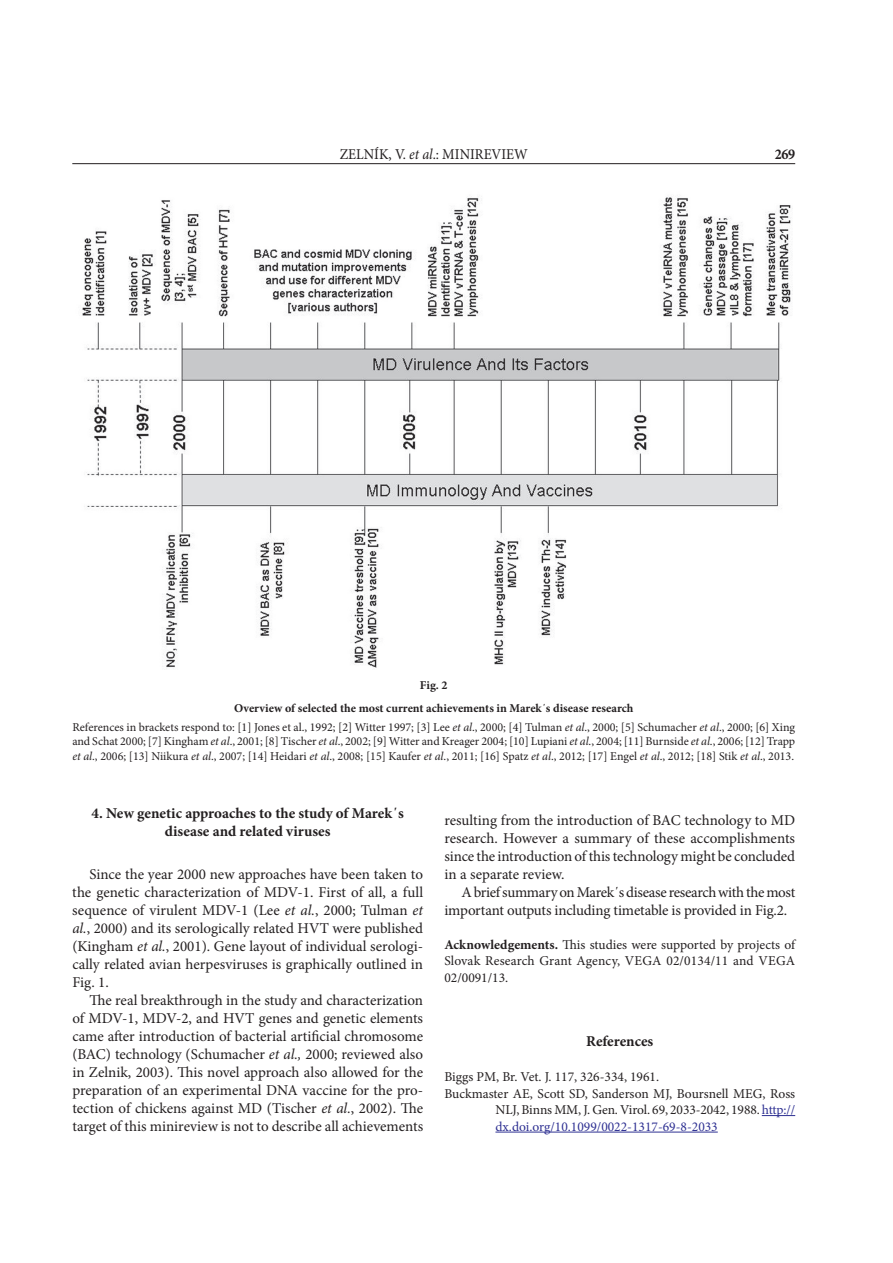
<style>
.page{position:relative;width:893px;height:1263px;background:#fff}
.page>*{position:absolute;margin:0;border:0;box-sizing:border-box;transform-origin:0 0}
.t1{font:15px/18px "Minion Pro";letter-spacing:-.01em;color:#231f20;text-align:justify}
.t2{font:700 15px/18px "Minion Pro";color:#231f20;text-align:center}
.t3{font:15px "Minion Pro";letter-spacing:-.01em;color:#231f20;scale:.94 1}
.t4{font:700 15px "Minion Pro";color:#231f20;scale:.94 1}
.t5{font:13.5px/16.5px "Minion Pro";color:#231f20;text-align:justify}
.t6{font:13.5px "Minion Pro";color:#2e3092}
.t7{font:12px/14.4px "Minion Pro";color:#231f20;text-align:justify}
.t8{font:700 12px/23px "Minion Pro";color:#231f20;text-align:center}
.s1{font-style:italic}
.s2{font-weight:400}
.s3{font-weight:700}
.s4{color:#2e3092}
</style>
<div class="page">
<hr style="left:72px;top:163px;width:723px;height:1px;background:#231f20">
<img style="left:82px;top:196px;width:709px;height:472px">
<hr style="left:762px;top:1115px;width:33px;height:1px;background:#2e3092">
<hr style="left:495px;top:1132px;width:223px;height:1px;background:#2e3092">
<p class="t3" style="left:340px;top:144px;width:202px">ZELNÍK, V. <span class="s1">et al</span>.: MINIREVIEW</p>
<p class="t4" style="left:775px;top:144px;width:23px">269</p>
<p class="t8" style="left:234px;top:674px;width:401px">Fig. 2<br>Overview of selected the most current achievements in Marek<span class="s2">΄</span>s disease research</p>
<p class="t7" style="left:72px;top:720px;width:724px">References in brackets respond to: [1] Jones et al., 1992; [2] Witter 1997; [3] Lee <span class="s1">et al</span>., 2000; [4] Tulman <span class="s1">et al</span>., 2000; [5] Schumacher <span class="s1">et al</span>., 2000; [6] Xing and Schat 2000; [7] Kingham <span class="s1">et al</span>., 2001; [8] Tischer <span class="s1">et al</span>., 2002; [9] Witter and Kreager 2004; [10] Lupiani <span class="s1">et al</span>., 2004; [11] Burnside <span class="s1">et al</span>., 2006; [12] Trapp <span class="s1">et al</span>., 2006; [13] Niikura <span class="s1">et al</span>., 2007; [14] Heidari <span class="s1">et al</span>., 2008; [15] Kaufer <span class="s1">et al</span>., 2011; [16] Spatz <span class="s1">et al</span>., 2012; [17] Engel <span class="s1">et al</span>., 2012; [18] Stik <span class="s1">et al</span>., 2013.</p>
<p class="t2" style="left:92px;top:804px;width:314px">4. New genetic approaches to the study of Marek΄s disease and related viruses</p>
<p class="t1" style="left:72px;top:865px;width:352px;text-indent:17px">Since the year 2000 new approaches have been taken to the genetic characterization of MDV-1. First of all, a full sequence of virulent MDV-1 (Lee <span class="s1">et al.</span>, 2000; Tulman <span class="s1">et al.</span>, 2000) and its serologically related HVT were published (Kingham <span class="s1">et al.</span>, 2001). Gene layout of individual serologi&shy;cally related avian herpesviruses is graphically outlined in Fig. 1.</p>
<p class="t1" style="left:72px;top:991px;width:352px;text-indent:17px">The real breakthrough in the study and characterization of MDV-1, MDV-2, and HVT genes and genetic elements came after introduction of bacterial artificial chromosome (BAC) technology (Schumacher <span class="s1">et al.,</span> 2000; reviewed also in Zelnik, 2003). This novel approach also allowed for the preparation of an experimental DNA vaccine for the pro&shy;tection of chickens against MD (Tischer <span class="s1">et al.</span>, 2002). The target of this minireview is not to describe all achievements</p>
<p class="t1" style="left:444px;top:811px;width:352px">resulting from the introduction of BAC technology to MD research. However a summary of these accomplishments since the introduction of this technology might be concluded in a separate review.</p>
<p class="t1" style="left:444px;top:883px;width:352px;text-indent:17px">Abrief summary on Marek΄sdisease research with the most important outputs including timetable is provided in Fig.2.</p>
<p class="t5" style="left:444px;top:936px;width:352px"><span class="s3">Acknowledgements.</span> This studies were supported by projects of Slovak Research Grant Agency, VEGA 02/0134/11 and VEGA 02/0091/13.</p>
<p class="t2" style="left:586px;top:1032px;width:69px">References</p>
<p class="t5" style="left:444px;top:1069px;width:216px">Biggs PM, Br. Vet. J. 117, 326-334, 1961.</p>
<p class="t5" style="left:444px;top:1085px;width:352px">Buckmaster AE, Scott SD, Sanderson MJ, Boursnell MEG, Ross</p>
<p class="t5" style="left:495px;top:1102px;width:301px">NLJ, Binns MM, J. Gen. Virol. 69, 2033-2042, 1988. <span class="s4">http://</span></p>
<p class="t6" style="left:495px;top:1117px;width:224px">dx.doi.org/10.1099/0022-1317-69-8-2033</p>
</div>
